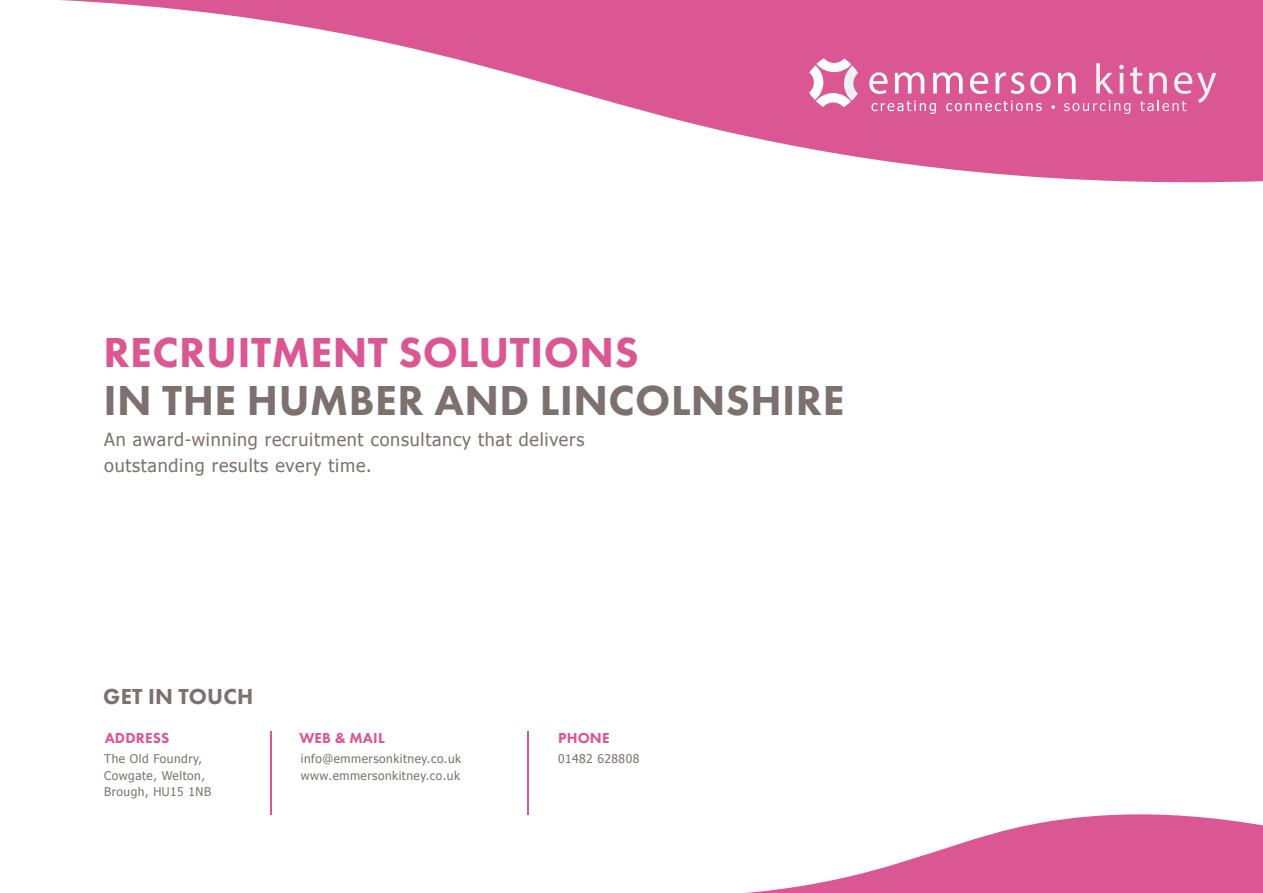
<style>
.page{position:relative;width:1263px;height:893px;background:#fff}
.page>*{position:absolute;margin:0;border:0;box-sizing:border-box;transform-origin:0 0}
.t1{font:800 43.5px "Futura PT";letter-spacing:.01em;color:#7d716f}
.t2{font:800 43.5px "Futura PT";letter-spacing:.01em;color:#db5794}
.t3{font:800 22.5px "Futura PT";letter-spacing:.01em;color:#7d716f}
.t4{font:18px "Tahoma";letter-spacing:.04em;color:#7d716f}
.t5{font:800 15px "Futura PT";letter-spacing:.01em;color:#db5794}
.t6{font:12px/16.5px "Tahoma";letter-spacing:.04em;color:#7d716f}
</style>
<div class="page">
<svg style="left:746px;top:814px;width:517px;height:79px;fill:#db5794"></svg>
<svg style="left:60px;top:0;width:1203px;height:183px;fill:#db5794"></svg>
<svg style="left:809px;top:58px;width:49px;height:49px"></svg>
<svg style="left:869px;top:63px;width:347px;height:51px;background:#e074a6"></svg>
<hr style="left:270px;top:731px;width:2px;height:84px;background:#da5793">
<hr style="left:527px;top:731px;width:2px;height:84px;background:#da5793">
<p class="t2" style="left:103px;top:325px;width:537px">RECRUITMENT SOLUTIONS</p>
<p class="t1" style="left:103px;top:373px;width:743px">IN THE HUMBER AND LINCOLNSHIRE</p>
<p class="t4" style="left:104px;top:428px;width:482px">An award-winning recruitment consultancy that delivers</p>
<p class="t4" style="left:104px;top:453px;width:269px">outstanding results every time.</p>
<p class="t3" style="left:103px;top:683px;width:152px">GET IN TOUCH</p>
<p class="t5" style="left:105px;top:728px;width:66px">ADDRESS</p>
<p class="t5" style="left:299px;top:728px;width:87px">WEB &amp; MAIL</p>
<p class="t5" style="left:558px;top:728px;width:53px">PHONE</p>
<p class="t6" style="left:104px;top:750px;width:108px">The Old Foundry,<br>Cowgate, Welton,<br>Brough, HU15 1NB</p>
<p class="t6" style="left:301px;top:750px;width:162px">info@emmersonkitney.co.uk</p>
<p class="t6" style="left:301px;top:767px;width:161px">www.emmersonkitney.co.uk</p>
<p class="t6" style="left:558px;top:750px;width:83px">01482 628808</p>
</div>
